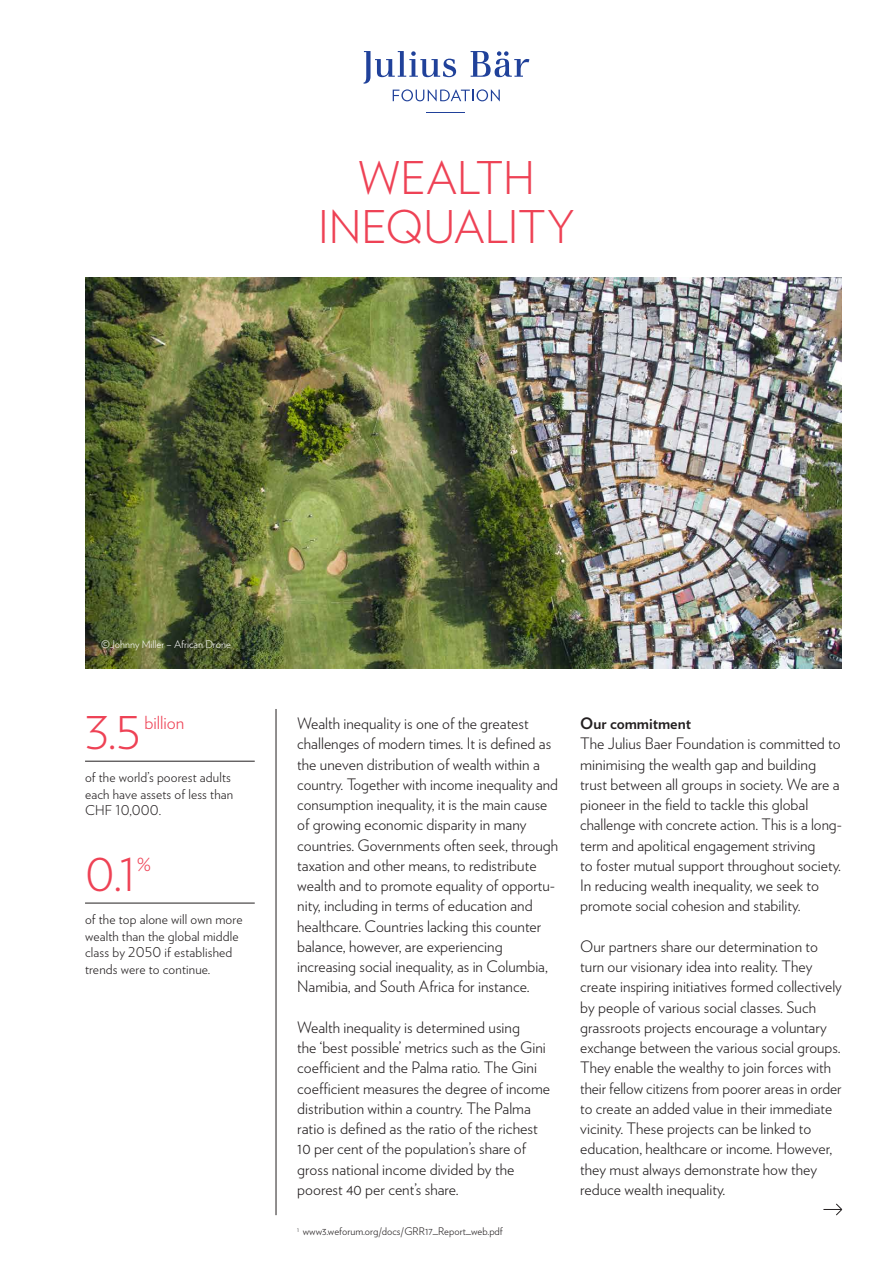
<style>
.page{position:relative;width:893px;height:1263px;background:#fff}
.page>*{position:absolute;margin:0;border:0;box-sizing:border-box;transform-origin:0 0}
.t1{font:300 45px/49.5px "Verlag";letter-spacing:-.005em;color:#ee4255;text-align:center}
.t2{font:300 18px "Verlag";color:#ee4255}
.t3{font:300 15.75px/20.2px "Verlag";color:#231f20}
.t4{font:700 15.75px "Verlag";color:#231f20}
.t5{font:300 13.5px/16.5px "Verlag";letter-spacing:.01em;color:#231f20}
.t6{font:300 10.5px "Verlag";color:#231f20}
.t7{font:300 10.5px "Verlag";color:#fff}
</style>
<div class="page">
<img style="left:85px;top:277px;width:757px;height:391px">
<hr style="left:276px;top:709px;width:1px;height:506px;background:#231f20">
<svg style="left:823px;top:1203px;width:19px;height:12px"></svg>
<hr style="left:85px;top:761px;width:170px;height:1px;background:#231f20">
<svg style="left:364px;top:51px;width:165px;height:50px"></svg>
<hr style="left:427px;top:112px;width:38px;height:1px;background:#20419a">
<hr style="left:85px;top:903px;width:170px;height:1px;background:#231f20">
<h1 class="t1" style="left:318px;top:150px;width:258px">WEALTH<br>INEQUALITY</h1>
<p class="t7" style="left:101px;top:637px;width:131px">©Johnny Miller – African Drone</p>
<h1 class="t1" style="left:85px;top:706px;width:57px">3.5</h1>
<p class="t2" style="left:144px;top:709px;width:42px">billion</p>
<p class="t5" style="left:85px;top:768px;width:150px">of the world’s poorest adults each have assets of less than<br>CHF 10,000.</p>
<h1 class="t1" style="left:85px;top:848px;width:53px">0.1</h1>
<p class="t2" style="left:137px;top:851px;width:16px">%</p>
<p class="t5" style="left:85px;top:910px;width:159px">of the top alone will own more wealth than the global middle class by 2050 if established trends were to continue.</p>
<p class="t3" style="left:297px;top:712px;width:262px">Wealth inequality is one of the greatest challenges of modern times. It is defined as the uneven distribution of wealth within a country. Together with income inequality and consumption inequality, it is the main cause of growing economic disparity in many countries. Governments often seek, through taxation and other means, to redistribute wealth and to promote equality of opportu&shy;nity, including in terms of education and healthcare. Countries lacking this counter balance, however, are experiencing increasing social inequality, as in Columbia, Namibia, and South Africa for instance.</p>
<p class="t3" style="left:297px;top:1016px;width:254px">Wealth inequality is determined using<br>the ‘best possible’ metrics such as the Gini coefficient and the Palma ratio. The Gini coefficient measures the degree of income distribution within a country. The Palma ratio is defined as the ratio of the richest 10 per cent of the population’s share of gross national income divided by the poorest 40 per cent’s share.</p>
<p class="t6" style="left:297px;top:1224px;width:207px"><sup>1</sup> www3.weforum.org/docs/GRR17_Report_web.pdf</p>
<p class="t4" style="left:580px;top:711px;width:112px">Our commitment</p>
<p class="t3" style="left:580px;top:733px;width:263px">The Julius Baer Foundation is committed to minimising the wealth gap and building trust between all groups in society. We are a pioneer in the field to tackle this global challenge with concrete action. This is a long&shy;term and apolitical engagement striving<br>to foster mutual support throughout society.<br>In reducing wealth inequality, we seek to promote social cohesion and stability.</p>
<p class="t3" style="left:580px;top:935px;width:263px">Our partners share our determination to turn our visionary idea into reality. They create inspiring initiatives formed collectively by people of various social classes. Such grassroots projects encourage a voluntary exchange between the various social groups.<br>They enable the wealthy to join forces with their fellow citizens from poorer areas in order to create an added value in their immediate vicinity. These projects can be linked to education, healthcare or income. However, they must always demonstrate how they reduce wealth inequality.</p>
</div>
